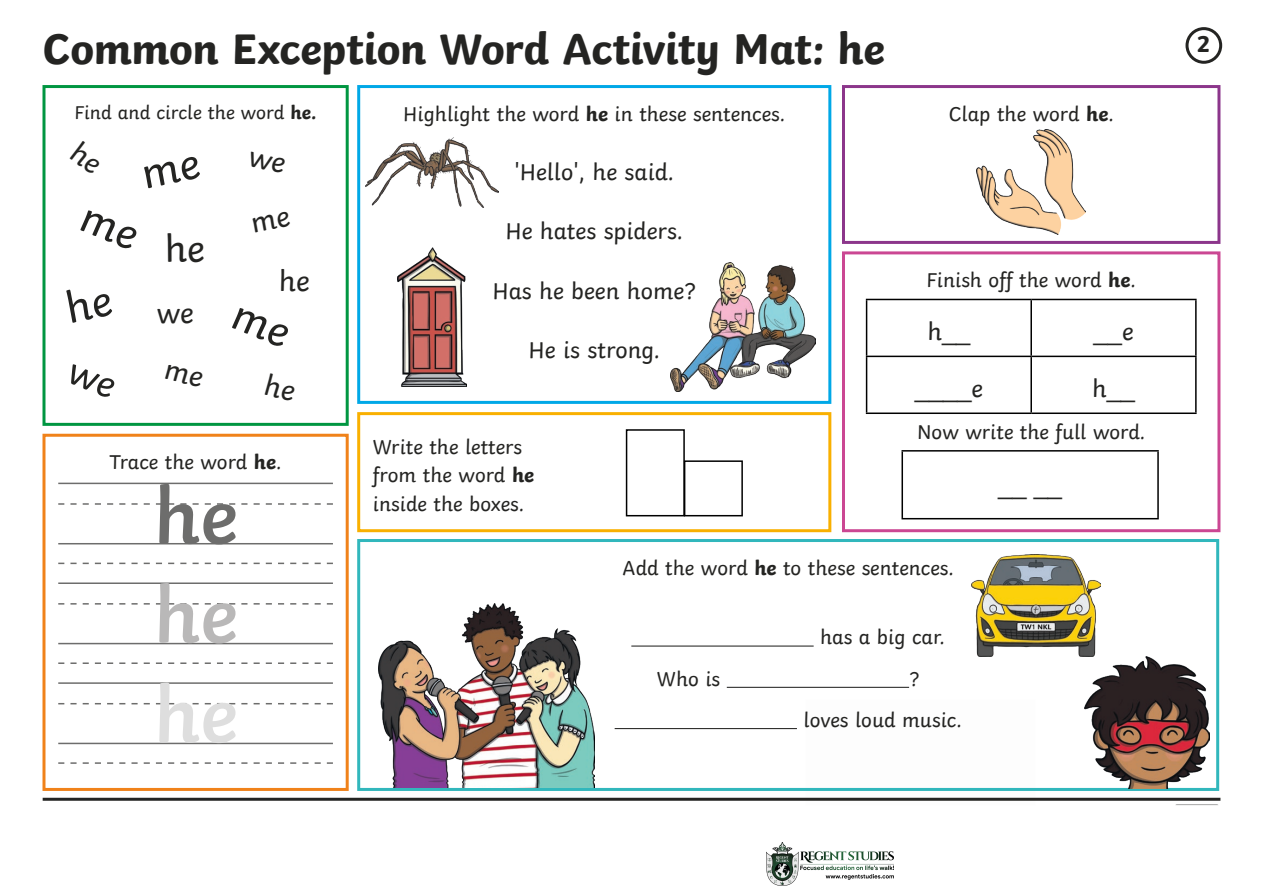
<style>
.page{position:relative;width:1263px;height:893px;background:#fff}
.page>*{position:absolute;margin:0;border:0;box-sizing:border-box;transform-origin:0 0}
.Underline{font:600 81px "Twinkl";color:#6d6d6c}
.Underline-2{font:600 81px "Twinkl";color:#b9b8b8}
.Underline-3{font:600 81px "Twinkl";color:#dedede}
.Heading{font:700 45px "Twinkl";letter-spacing:-.01em;color:#242422}
.Underline-4{font:30px "Twinkl";color:#242422}
.Underline-5{font:25.5px "Arial";color:#242422}
.Body_Copy{font:24px "Twinkl";color:#242422}
.Mat_Number{font:700 24px "Twinkl";color:#242422}
.Body_Copy-2{font:21px/28.5px "Twinkl";color:#242422}
.Underline-6{font:21px "Twinkl";color:#242422}
.Body_Copy-3{font:19.5px "Twinkl";color:#242422}
.s1{font-weight:700}
.s2{font-family:"Twinkl"}
</style>
<div class="page">
<div style="left:357px;top:85px;width:474px;height:319px;border:3px solid #00a8e7"></div>
<div style="left:42px;top:434px;width:307px;height:357px;border:3px solid #f0821a"></div>
<div style="left:42px;top:85px;width:307px;height:341px;border:3px solid #009641"></div>
<hr style="left:631px;top:645px;width:183px;height:2px;background:#242422">
<hr style="left:727px;top:687px;width:182px;height:1px;background:#242422">
<div style="left:357px;top:539px;width:862px;height:252px;border:3px solid #31b7bc"></div>
<div style="left:842px;top:85px;width:378px;height:159px;border:3px solid #8c368b"></div>
<div style="left:842px;top:251px;width:378px;height:281px;border:3px solid #cb4793"></div>
<div style="left:1185px;top:27px;width:37px;height:37px;border:3px solid #242422;border-radius:50%"></div>
<div style="left:357px;top:412px;width:474px;height:120px;border:3px solid #f9b000"></div>
<hr style="left:866px;top:299px;width:165px;height:1px;background:#000">
<hr style="left:866px;top:300px;width:1px;height:56px;background:#000">
<hr style="left:1031px;top:299px;width:165px;height:1px;background:#000">
<hr style="left:1030px;top:300px;width:2px;height:56px;background:#000">
<hr style="left:1195px;top:300px;width:1px;height:56px;background:#000">
<hr style="left:866px;top:356px;width:165px;height:1px;background:#000">
<hr style="left:866px;top:357px;width:1px;height:55px;background:#000">
<hr style="left:1031px;top:356px;width:165px;height:1px;background:#000">
<hr style="left:1030px;top:357px;width:2px;height:55px;background:#000">
<hr style="left:1195px;top:357px;width:1px;height:55px;background:#000">
<hr style="left:866px;top:412px;width:165px;height:2px;background:#000">
<hr style="left:1031px;top:412px;width:165px;height:2px;background:#000">
<img style="left:977px;top:129px;width:109px;height:106px">
<div style="left:626px;top:429px;width:59px;height:87px;border:2px solid #000"></div>
<div style="left:684px;top:460px;width:59px;height:56px;border:2px solid #000"></div>
<hr style="left:901px;top:450px;width:258px;height:2px;background:#000">
<hr style="left:901px;top:452px;width:2px;height:66px;background:#000">
<hr style="left:1157px;top:452px;width:2px;height:66px;background:#000">
<hr style="left:901px;top:518px;width:258px;height:1px;background:#000">
<hr style="left:58px;top:543px;width:275px;height:1px;background:#6d6d6c">
<svg style="left:58px;top:503px;width:275px;height:2px"></svg>
<hr style="left:58px;top:483px;width:275px;height:1px;background:#6d6d6c">
<svg style="left:58px;top:563px;width:275px;height:1px"></svg>
<hr style="left:58px;top:643px;width:275px;height:1px;background:#6d6d6c">
<svg style="left:58px;top:603px;width:275px;height:2px"></svg>
<hr style="left:58px;top:582px;width:275px;height:2px;background:#6d6d6c">
<svg style="left:58px;top:662px;width:275px;height:2px"></svg>
<hr style="left:58px;top:682px;width:275px;height:2px;background:#6d6d6c">
<svg style="left:43px;top:699px;width:1177px;height:180px"></svg>
<img style="left:971px;top:555px;width:130px;height:101px">
<img style="left:397px;top:248px;width:69px;height:138px">
<img style="left:378px;top:604px;width:216px;height:184px">
<img style="left:1085px;top:656px;width:124px;height:132px">
<img style="left:670px;top:263px;width:146px;height:128px">
<img style="left:366px;top:137px;width:132px;height:70px">
<img style="left:767px;top:842px;width:126px;height:44px">
<p class="Heading" style="left:42px;top:12px;width:844px">Common Exception Word Activity Mat: he</p>
<p class="Mat_Number" style="left:1196px;top:24px;width:16px">2</p>
<p class="Body_Copy-3" style="left:74px;top:98px;width:244px">Find and circle the word <span class="s1">he.</span></p>
<p class="Underline-4" style="left:157px;top:290px;width:38px">we</p>
<p class="Underline-4" style="left:279px;top:258px;width:32px">he</p>
<p class="Underline-6" style="left:110px;top:446px;width:173px">Trace the word <span class="s1">he</span>.</p>
<p class="Underline" style="left:154px;top:452px;width:86px">he</p>
<p class="Underline-2" style="left:154px;top:551px;width:86px">he</p>
<p class="Underline-3" style="left:154px;top:650px;width:86px">he</p>
<p class="Body_Copy-2" style="left:403px;top:98px;width:383px">Highlight the word <span class="s1">he</span> in these sentences.</p>
<p class="Body_Copy" style="left:514px;top:153px;width:161px">'Hello', he said.</p>
<p class="Body_Copy" style="left:505px;top:213px;width:179px">He hates spiders.</p>
<p class="Body_Copy" style="left:492px;top:272px;width:205px">Has he been home?</p>
<p class="Body_Copy" style="left:529px;top:331px;width:133px">He is strong.</p>
<p class="Body_Copy-2" style="left:373px;top:430px;width:163px">Write the letters from the word <span class="s1">he </span>inside the boxes.</p>
<p class="Underline-6" style="left:949px;top:98px;width:167px">Clap the word <span class="s1">he</span>.</p>
<p class="Body_Copy-2" style="left:926px;top:264px;width:211px">Finish off the word <span class="s1">he</span>.</p>
<p class="Underline-5" style="left:927px;top:313px;width:45px"><span class="s2">h</span>__</p>
<p class="Underline-5" style="left:1094px;top:313px;width:41px">__<span class="s2">e</span></p>
<p class="Underline-5" style="left:915px;top:370px;width:70px">____<span class="s2">e</span></p>
<p class="Underline-5" style="left:1092px;top:370px;width:45px"><span class="s2">h</span>__</p>
<p class="Body_Copy-2" style="left:917px;top:416px;width:230px">Now write the full word.</p>
<p class="Underline-5" style="left:998px;top:467px;width:65px">__ __</p>
<p class="Body_Copy-2" style="left:622px;top:552px;width:333px">Add the word <span class="s1">he</span> to these sentences.</p>
<p class="Body_Copy-2" style="left:820px;top:621px;width:126px">has a big car.</p>
<p class="Body_Copy-2" style="left:657px;top:663px;width:65px">Who is</p>
<p class="Body_Copy-2" style="left:909px;top:663px;width:12px">?</p>
<p class="Body_Copy-2" style="left:803px;top:704px;width:160px">loves loud music.</p>
</div>
